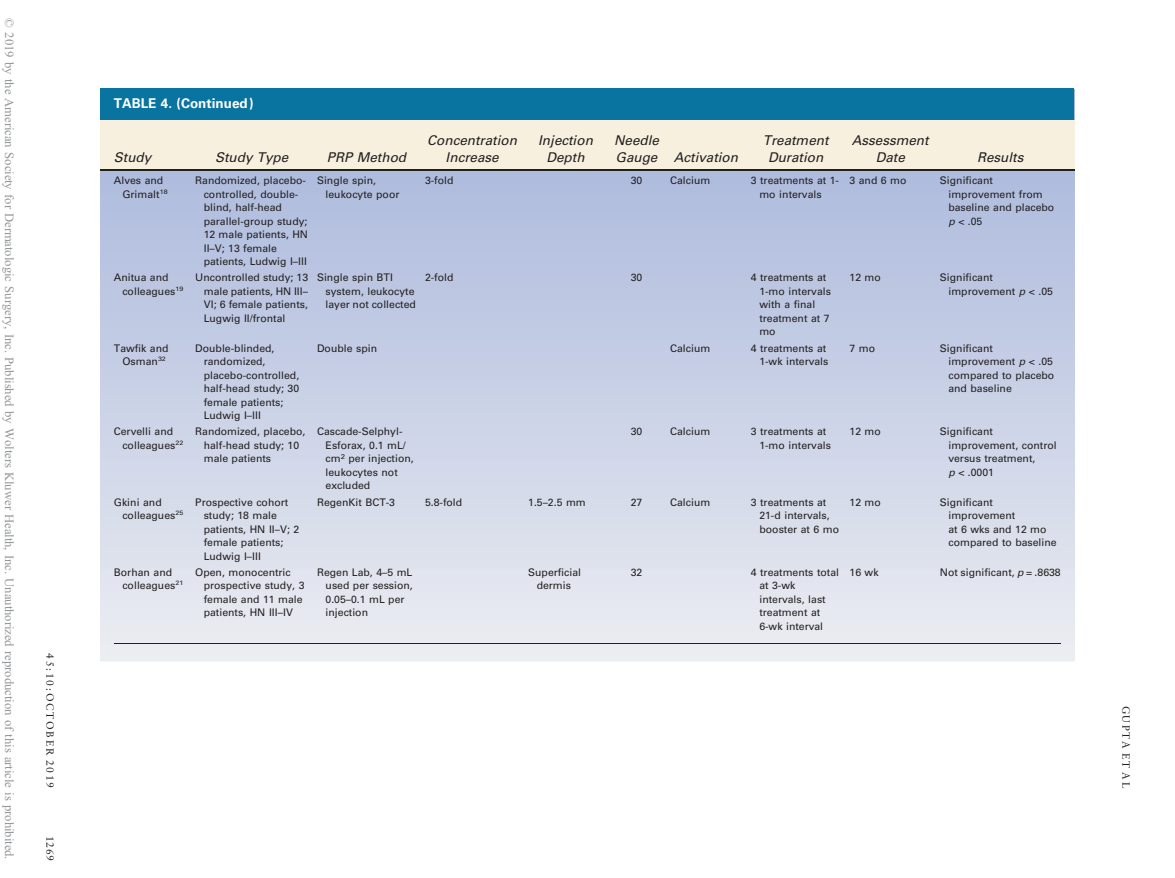
<style>
.page{position:relative;width:1175px;height:878px;background:#fff}
.page>*{position:absolute;margin:0;border:0;box-sizing:border-box;transform-origin:0 0}
.t1{font:13.5px/16.4px "Adv PSA35 E";color:#221f1f;text-align:center}
.t2{font:13.5px "Adv PSA35 F";color:#fff}
.t3{font:12.75px "Adv TT7 c 285990";color:#939699}
.t4{font:10.5px/13.5px "Adv PSA35 D";color:#221f1f}
.t5{font:10.5px "Adv O Tece 49054";letter-spacing:.17em;color:#221f1f}
.s1{font-family:"Adv PSA35 E"}
</style>
<div class="page">
<img style="left:100px;top:171px;width:974px;height:490px">
<div style="left:100px;top:88px;width:960px;height:32px;background:#08749f"></div>
<div style="left:100px;top:120px;width:95px;height:51px;background:#f8f0df"></div>
<div style="left:186px;top:120px;width:131px;height:51px;background:#f8f0df"></div>
<div style="left:308px;top:120px;width:117px;height:51px;background:#f8f0df"></div>
<div style="left:416px;top:120px;width:112px;height:51px;background:#f8f0df"></div>
<div style="left:519px;top:120px;width:93px;height:51px;background:#f8f0df"></div>
<div style="left:603px;top:120px;width:67px;height:51px;background:#f8f0df"></div>
<div style="left:661px;top:120px;width:90px;height:51px;background:#f8f0df"></div>
<div style="left:742px;top:120px;width:107px;height:51px;background:#f8f0df"></div>
<div style="left:840px;top:120px;width:100px;height:51px;background:#f8f0df"></div>
<div style="left:931px;top:120px;width:143px;height:51px;background:#f8f0df"></div>
<div style="left:1060px;top:88px;width:14px;height:32px;background:#08749f"></div>
<hr style="left:100px;top:169px;width:95px;height:2px;background:#221f1f">
<hr style="left:186px;top:169px;width:131px;height:2px;background:#221f1f">
<hr style="left:308px;top:169px;width:117px;height:2px;background:#221f1f">
<hr style="left:416px;top:169px;width:112px;height:2px;background:#221f1f">
<hr style="left:519px;top:169px;width:93px;height:2px;background:#221f1f">
<hr style="left:603px;top:169px;width:67px;height:2px;background:#221f1f">
<hr style="left:661px;top:169px;width:90px;height:2px;background:#221f1f">
<hr style="left:742px;top:169px;width:107px;height:2px;background:#221f1f">
<hr style="left:840px;top:169px;width:100px;height:2px;background:#221f1f">
<hr style="left:931px;top:169px;width:143px;height:2px;background:#221f1f">
<hr style="left:114px;top:643px;width:946px;height:1px;background:#221f1f">
<p class="t3" style="left:14px;top:18px;width:842px;rotate:90deg">© 2019 by the American Society for Dermatologic Surgery, Inc. Published by Wolters Kluwer Health, Inc. Unauthorized reproduction of this article is prohibited.</p>
<p class="t5" style="left:55px;top:653px;width:136px;rotate:90deg">45:10:OCTOBER 2019</p>
<p class="t5" style="left:55px;top:835px;width:26px;rotate:90deg">1269</p>
<p class="t2" style="left:114px;top:98px;width:141px">TABLE 4. (Continued )</p>
<p class="t1" style="left:114px;top:150px;width:39px">Study</p>
<p class="t1" style="left:215px;top:150px;width:75px">Study Type</p>
<p class="t1" style="left:327px;top:150px;width:81px">PRP Method</p>
<p class="t1" style="left:427px;top:133px;width:91px">Concentration<br>Increase</p>
<p class="t1" style="left:538px;top:133px;width:56px">Injection<br>Depth</p>
<p class="t1" style="left:614px;top:133px;width:126px;text-align:left">Needle<br>Gauge Activation</p>
<p class="t1" style="left:763px;top:133px;width:67px">Treatment<br>Duration</p>
<p class="t1" style="left:851px;top:133px;width:78px">Assessment<br>Date</p>
<p class="t1" style="left:977px;top:150px;width:48px">Results</p>
<p class="t4" style="left:122px;top:174px;width:47px;text-indent:-9px">Alves and<br>Grimalt<sup>18</sup></p>
<p class="t4" style="left:204px;top:174px;width:106px;text-indent:-9px">Randomized, placebo&shy;controlled, double&shy;blind, half-head parallel-group study;<br>12 male patients, HN<br>II–V; 13 female patients, Ludwig I–III</p>
<p class="t4" style="left:325px;top:174px;width:75px;text-indent:-9px">Single spin, leukocyte poor</p>
<p class="t4" style="left:425px;top:174px;width:30px">3-fold</p>
<p class="t4" style="left:630px;top:174px;width:13px">30</p>
<p class="t4" style="left:670px;top:174px;width:42px">Calcium</p>
<p class="t4" style="left:759px;top:174px;width:81px;text-indent:-8px">3 treatments at 1- mo intervals</p>
<p class="t4" style="left:849px;top:174px;width:58px">3 and 6 mo</p>
<p class="t4" style="left:948px;top:174px;width:107px;text-indent:-9px">Significant improvement from baseline and placebo <span class="s1">p</span> &lt; .05</p>
<p class="t4" style="left:122px;top:272px;width:62px;text-indent:-9px">Anitua and colleagues<sup>19</sup></p>
<p class="t4" style="left:204px;top:272px;width:106px;text-align:justify;text-indent:-9px">Uncontrolled study; 13 male patients, HN III– VI; 6 female patients, Lugwig II/frontal</p>
<p class="t4" style="left:325px;top:272px;width:92px;text-indent:-9px">Single spin BTI system, leukocyte layer not collected</p>
<p class="t4" style="left:425px;top:272px;width:30px">2-fold</p>
<p class="t4" style="left:630px;top:272px;width:13px">30</p>
<p class="t4" style="left:759px;top:272px;width:73px;text-indent:-9px">4 treatments at<br>1-mo intervals with a final treatment at 7 mo</p>
<p class="t4" style="left:849px;top:272px;width:33px">12 mo</p>
<p class="t4" style="left:948px;top:272px;width:106px;text-indent:-9px">Significant improvement <span class="s1">p</span> &lt; .05</p>
<p class="t4" style="left:114px;top:342px;width:56px;text-align:center">Tawfik and<br>Osman<sup>32</sup></p>
<p class="t4" style="left:204px;top:342px;width:97px;text-indent:-9px">Double-blinded, randomized, placebo-controlled, half-head study; 30 female patients;<br>Ludwig I–III</p>
<p class="t4" style="left:317px;top:342px;width:62px">Double spin</p>
<p class="t4" style="left:670px;top:342px;width:42px">Calcium</p>
<p class="t4" style="left:751px;top:342px;width:79px;text-align:right">4 treatments at<br>1-wk intervals</p>
<p class="t4" style="left:849px;top:342px;width:27px">7 mo</p>
<p class="t4" style="left:948px;top:342px;width:107px;text-indent:-9px">Significant improvement <span class="s1">p</span> &lt; .05 compared to placebo and baseline</p>
<p class="t4" style="left:122px;top:425px;width:62px;text-indent:-9px">Cervelli and colleagues<sup>22</sup></p>
<p class="t4" style="left:204px;top:425px;width:103px;text-indent:-9px">Randomized, placebo, half-head study; 10 male patients</p>
<p class="t4" style="left:325px;top:425px;width:90px;text-indent:-9px">Cascade-Selphyl-<br>Esforax, 0.1 mL/ cm<sup>2</sup> per injection, leukocytes not excluded</p>
<p class="t4" style="left:630px;top:425px;width:13px">30</p>
<p class="t4" style="left:670px;top:425px;width:42px">Calcium</p>
<p class="t4" style="left:759px;top:425px;width:73px;text-indent:-9px">3 treatments at<br>1-mo intervals</p>
<p class="t4" style="left:849px;top:425px;width:33px">12 mo</p>
<p class="t4" style="left:948px;top:425px;width:110px;text-indent:-9px">Significant improvement, control versus treatment,<br><span class="s1">p</span> &lt; .0001</p>
<p class="t4" style="left:122px;top:496px;width:62px;text-indent:-9px">Gkini and colleagues<sup>25</sup></p>
<p class="t4" style="left:204px;top:496px;width:97px;text-indent:-9px">Prospective cohort study; 18 male patients, HN II–V; 2 female patients;<br>Ludwig I–III</p>
<p class="t4" style="left:317px;top:496px;width:79px">RegenKit BCT-3</p>
<p class="t4" style="left:425px;top:496px;width:39px">5.8-fold</p>
<p class="t4" style="left:528px;top:496px;width:59px">1.5–2.5 mm</p>
<p class="t4" style="left:630px;top:496px;width:13px">27</p>
<p class="t4" style="left:670px;top:496px;width:42px">Calcium</p>
<p class="t4" style="left:759px;top:496px;width:81px;text-indent:-8px">3 treatments at<br>21-d intervals, booster at 6 mo</p>
<p class="t4" style="left:849px;top:496px;width:33px">12 mo</p>
<p class="t4" style="left:948px;top:496px;width:110px;text-indent:-9px">Significant improvement<br>at 6 wks and 12 mo compared to baseline</p>
<p class="t4" style="left:122px;top:566px;width:62px;text-indent:-9px">Borhan and colleagues<sup>21</sup></p>
<p class="t4" style="left:204px;top:566px;width:102px;text-indent:-9px">Open, monocentric prospective study, 3 female and 11 male patients, HN III–IV</p>
<p class="t4" style="left:325px;top:566px;width:89px;text-indent:-9px">Regen Lab, 4–5 mL used per session,<br>0.05–0.1 mL per injection</p>
<p class="t4" style="left:528px;top:566px;width:54px;text-align:center">Superficial dermis</p>
<p class="t4" style="left:630px;top:566px;width:13px">32</p>
<p class="t4" style="left:759px;top:566px;width:81px;text-indent:-9px">4 treatments total at 3-wk intervals, last treatment at<br>6-wk interval</p>
<p class="t4" style="left:849px;top:566px;width:30px">16 wk</p>
<p class="t4" style="left:940px;top:566px;width:122px">Not significant, <span class="s1">p</span> = .8638</p>
<p class="t5" style="left:1130px;top:705px;width:84px;rotate:90deg">GUPTA ET AL</p>
</div>
